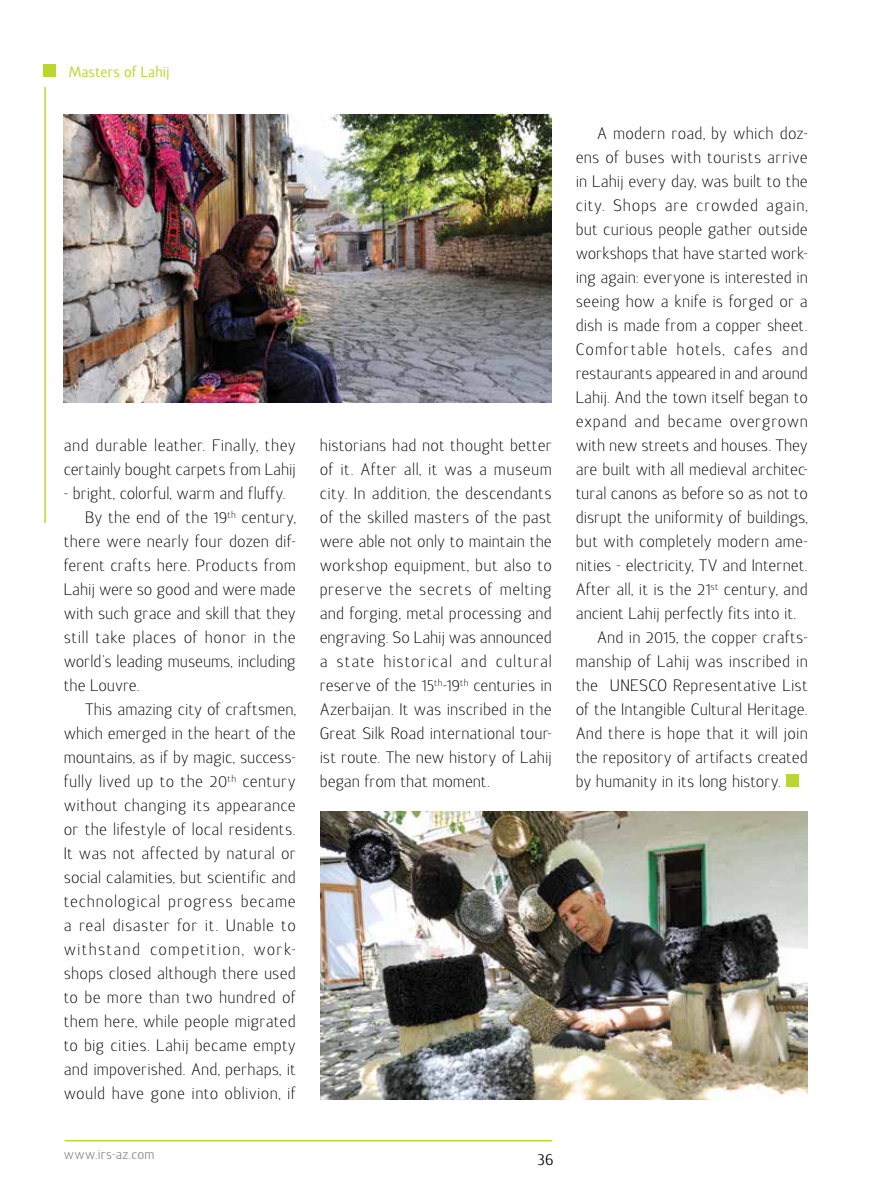
<style>
.page{position:relative;width:893px;height:1191px;background:#fff}
.page>*{position:absolute;margin:0;border:0;box-sizing:border-box;transform-origin:0 0}
.t1{font:300 16.5px/24px "Terra Sans";color:#000}
.t2{font:300 16.5px "Terra Sans";letter-spacing:.03em;color:#000}
.t3{font:300 16.5px "Terra Sans";letter-spacing:.035em;color:#000}
.t4{font:300 16.5px "Terra Sans";letter-spacing:.02em;color:#000}
.t5{font:300 16.5px "Terra Sans";letter-spacing:.04em;color:#000}
.t6{font:300 16.5px "Terra Sans";letter-spacing:.07em;color:#000}
.t7{font:300 16.5px "Terra Sans";letter-spacing:.055em;color:#000}
.t8{font:16.5px "Terra Sans";color:#000}
.t9{font:500 15px "Terra Sans";color:#bcd631}
.t10{font:13.5px "Terra Sans";letter-spacing:.015em;color:#808285}
.s1{font-family:"Bell";font-weight:400;font-size:10.5px}
</style>
<div class="page">
<div style="left:43px;top:64px;width:13px;height:13px;background:#bcd631"></div>
<hr style="left:44px;top:87px;width:2px;height:436px;background:#bcd631">
<hr style="left:65px;top:1140px;width:487px;height:1px;background:#bcd631">
<div style="left:786px;top:774px;width:12px;height:13px;background:#bcd631"></div>
<img style="left:64px;top:115px;width:488px;height:288px">
<img style="left:320px;top:811px;width:488px;height:288px">
<p class="t9" style="left:69px;top:62px;width:102px">Masters of Lahij</p>
<p class="t1" style="left:64px;top:433px;width:234px">and durable leather. Finally<span class="s1">,</span> they certainly bought carpets from Lahij</p>
<p class="t1" style="left:64px;top:481px;width:224px">- bright<span class="s1">,</span> colorful<span class="s1">,</span> warm and fluffy.</p>
<p class="t1" style="left:85px;top:505px;width:212px">By the end of the 19<sup>th</sup> century<span class="s1">,</span></p>
<p class="t1" style="left:64px;top:529px;width:234px">there were nearly four dozen dif-</p>
<p class="t1" style="left:64px;top:553px;width:234px">ferent crafts here. Products from</p>
<p class="t1" style="left:64px;top:577px;width:234px">Lahij were so good and were made</p>
<p class="t1" style="left:64px;top:601px;width:234px">with such grace and skill that they</p>
<p class="t2" style="left:64px;top:627px;width:234px">still take places of honor in the</p>
<p class="t1" style="left:64px;top:649px;width:234px">world’s leading museums<span class="s1">,</span> including</p>
<p class="t1" style="left:64px;top:673px;width:78px">the Louvre.</p>
<p class="t1" style="left:85px;top:697px;width:212px">This amazing city of craftsmen<span class="s1">,</span></p>
<p class="t1" style="left:64px;top:721px;width:234px">which emerged in the heart of the</p>
<p class="t1" style="left:64px;top:745px;width:234px">mountains<span class="s1">,</span> as if by magic<span class="s1">,</span> success-</p>
<p class="t1" style="left:64px;top:769px;width:234px">fully lived up to the 20<sup>th</sup> century</p>
<p class="t1" style="left:64px;top:793px;width:234px">without changing its appearance</p>
<p class="t1" style="left:64px;top:817px;width:234px">or the lifestyle of local residents.</p>
<p class="t1" style="left:64px;top:841px;width:234px">It was not affected by natural or</p>
<p class="t1" style="left:64px;top:865px;width:234px">social calamities<span class="s1">,</span> but scientific and</p>
<p class="t5" style="left:64px;top:891px;width:234px">technological progress became</p>
<p class="t2" style="left:64px;top:915px;width:234px">a real disaster for it. Unable to</p>
<p class="t6" style="left:64px;top:939px;width:234px">withstand competition<span class="s1">,</span> work-</p>
<p class="t1" style="left:64px;top:961px;width:234px">shops closed although there used</p>
<p class="t1" style="left:64px;top:985px;width:234px">to be more than two hundred of</p>
<p class="t1" style="left:64px;top:1009px;width:234px">them here<span class="s1">,</span> while people migrated</p>
<p class="t1" style="left:64px;top:1033px;width:234px">to big cities. Lahij became empty</p>
<p class="t1" style="left:64px;top:1057px;width:234px">and impoverished. And<span class="s1">,</span> perhaps<span class="s1">,</span> it</p>
<p class="t4" style="left:64px;top:1083px;width:234px">would have gone into oblivion<span class="s1">,</span> if</p>
<p class="t1" style="left:320px;top:433px;width:234px;text-align:justify">historians had not thought better of it. After all<span class="s1">,</span> it was a museum city. In addition<span class="s1">,</span> the descendants of the skilled masters of the past were able not only to maintain the workshop equipment<span class="s1">,</span> but also to preserve the secrets of melting and forging<span class="s1">,</span> metal processing and engraving. So Lahij was announced a state historical and cultural reserve of the 15<sup>th</sup>-19<sup>th</sup> centuries in Azerbaijan. It was inscribed in the Great Silk Road international tour&shy;ist route. The new history of Lahij began from that moment.</p>
<p class="t10" style="left:64px;top:1146px;width:92px">www.irs-az.com</p>
<p class="t8" style="left:537px;top:1149px;width:18px">36</p>
<p class="t1" style="left:597px;top:121px;width:212px">A modern road<span class="s1">,</span> by which doz-</p>
<p class="t1" style="left:576px;top:145px;width:234px">ens of buses with tourists arrive</p>
<p class="t1" style="left:576px;top:169px;width:234px">in Lahij every day<span class="s1">,</span> was built to the</p>
<p class="t3" style="left:576px;top:195px;width:234px">city. Shops are crowded again<span class="s1">,</span></p>
<p class="t1" style="left:576px;top:217px;width:234px">but curious people gather outside</p>
<p class="t1" style="left:576px;top:241px;width:234px">workshops that have started work-</p>
<p class="t1" style="left:576px;top:265px;width:234px">ing again: everyone is interested in</p>
<p class="t1" style="left:576px;top:289px;width:234px">seeing how a knife is forged or a</p>
<p class="t1" style="left:576px;top:313px;width:234px">dish is made from a copper sheet.</p>
<p class="t7" style="left:576px;top:339px;width:234px">Comfortable hotels<span class="s1">,</span> cafes and</p>
<p class="t1" style="left:576px;top:361px;width:234px">restaurants appeared in and around</p>
<p class="t1" style="left:576px;top:385px;width:234px">Lahij. And the town itself began to</p>
<p class="t3" style="left:576px;top:411px;width:234px">expand and became overgrown</p>
<p class="t1" style="left:576px;top:433px;width:234px">with new streets and houses. They</p>
<p class="t1" style="left:576px;top:457px;width:234px">are built with all medieval architec-</p>
<p class="t1" style="left:576px;top:481px;width:234px">tural canons as before so as not to</p>
<p class="t1" style="left:576px;top:505px;width:234px">disrupt the uniformity of buildings<span class="s1">,</span></p>
<p class="t1" style="left:576px;top:529px;width:234px">but with completely modern ame-</p>
<p class="t1" style="left:576px;top:553px;width:234px">nities - electricity<span class="s1">,</span> TV and Internet.</p>
<p class="t1" style="left:576px;top:577px;width:234px">After all<span class="s1">,</span> it is the 21<sup>st</sup> century<span class="s1">,</span> and</p>
<p class="t1" style="left:576px;top:601px;width:222px">ancient Lahij perfectly fits into it.</p>
<p class="t1" style="left:597px;top:625px;width:212px">And in 2015<span class="s1">,</span> the copper crafts-</p>
<p class="t1" style="left:576px;top:649px;width:234px">manship of Lahij was inscribed in</p>
<p class="t1" style="left:576px;top:673px;width:234px">the UNESCO Representative List</p>
<p class="t1" style="left:576px;top:697px;width:234px">of the Intangible Cultural Heritage.</p>
<p class="t1" style="left:576px;top:721px;width:234px">And there is hope that it will join</p>
<p class="t1" style="left:576px;top:745px;width:234px">the repository of artifacts created</p>
<p class="t1" style="left:576px;top:769px;width:207px">by humanity in its long history.</p>
</div>
